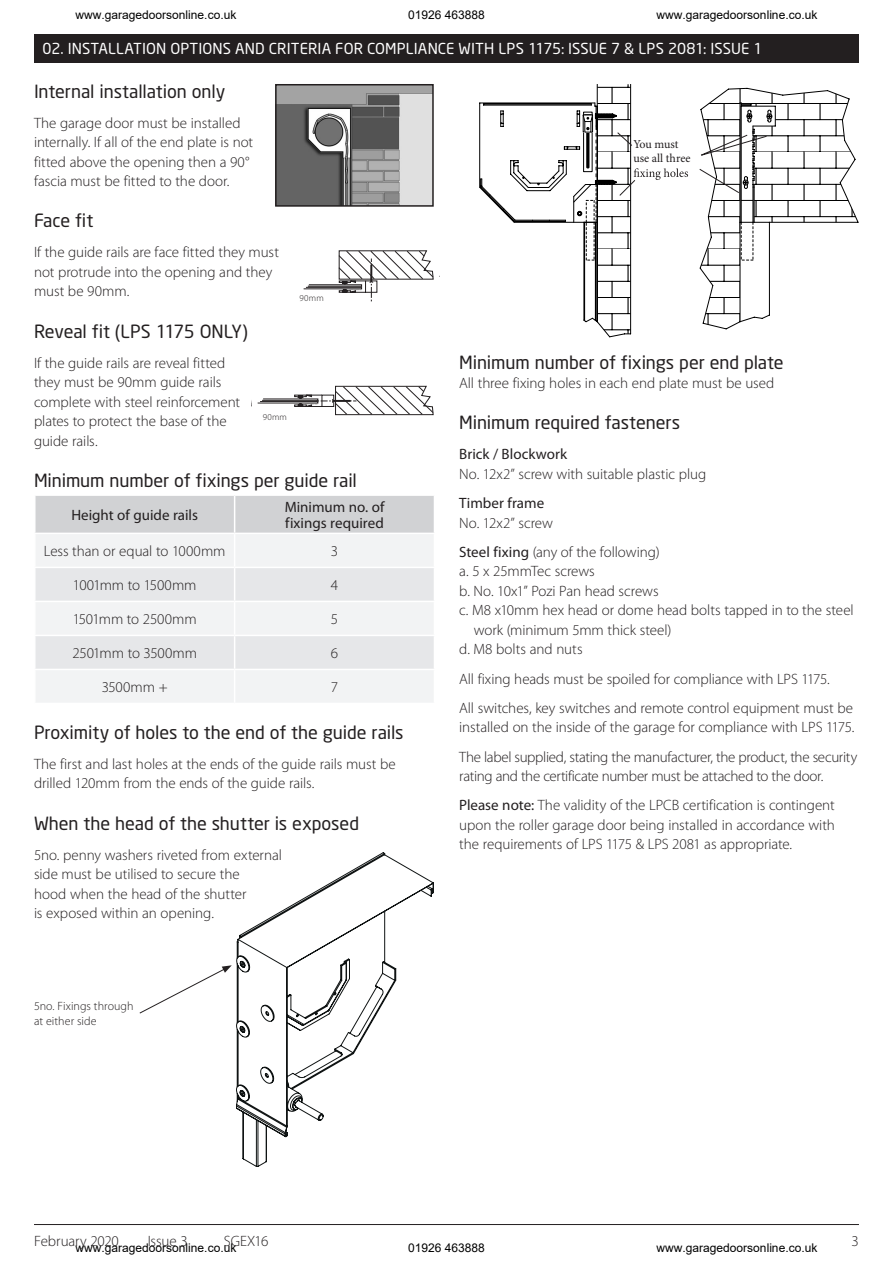
<style>
.page{position:relative;width:893px;height:1263px;background:#fff}
.page>*{position:absolute;margin:0;border:0;box-sizing:border-box;transform-origin:0 0}
.NEW_Subheading_NeoSa{font:18px "Neo Sans";letter-spacing:-.005em;color:#231f20}
.NEW_Main_Copy_10_on{font:300 15px/19.5px "Myriad Pro";letter-spacing:-.005em;color:#231f20}
.NEW_Black_Strip_Head{font:15px "Neo Sans";letter-spacing:.005em;color:#fff}
.NEW_Main_Copy_10_on-2{font:15px/16.5px "Myriad Pro";color:#231f20}
.t1{font:12.15px/14.5px "Minion Pro";color:#231f20}
.t2{font:12px "Arial";color:#000}
.NEW_8_on_10{font:300 12px/15px "Myriad Pro";letter-spacing:.005em;color:#231f20}
.NEW_6_on_8{font:300 9px "Myriad Pro";letter-spacing:.025em;color:#231f20}
.s1{font-family:"Myriad Pro"}
.s2{font-weight:400}
</style>
<div class="page">
<hr style="left:34px;top:1224px;width:825px;height:1px;background:#231f20">
<div style="left:34px;top:34px;width:825px;height:29px;background:#231f20"></div>
<svg style="left:257px;top:385px;width:177px;height:31px"></svg>
<svg style="left:303px;top:250px;width:131px;height:52px"></svg>
<img style="left:278px;top:87px;width:153px;height:117px">
<div style="left:275px;top:84px;width:159px;height:123px;border:2px solid #231f20"></div>
<svg style="left:597px;top:84px;width:261px;height:253px"></svg>
<svg style="left:479px;top:102px;width:297px;height:159px"></svg>
<div style="left:36px;top:496px;width:398px;height:37px;background:#d1d2d4"></div>
<div style="left:36px;top:534px;width:397px;height:168px;background:#f2f3f4"></div>
<svg style="left:36px;top:568px;width:398px;height:101px"></svg>
<hr style="left:234px;top:496px;width:1px;height:37px;background:#fff">
<hr style="left:234px;top:534px;width:1px;height:33px;background:#fff">
<hr style="left:34px;top:567px;width:201px;height:1px;background:#fff">
<hr style="left:235px;top:567px;width:200px;height:1px;background:#fff">
<hr style="left:234px;top:568px;width:1px;height:33px;background:#fff">
<hr style="left:34px;top:601px;width:201px;height:1px;background:#fff">
<hr style="left:235px;top:601px;width:200px;height:1px;background:#fff">
<hr style="left:234px;top:602px;width:1px;height:33px;background:#fff">
<hr style="left:34px;top:635px;width:201px;height:1px;background:#fff">
<hr style="left:235px;top:635px;width:200px;height:1px;background:#fff">
<hr style="left:234px;top:636px;width:1px;height:33px;background:#fff">
<hr style="left:34px;top:669px;width:201px;height:1px;background:#fff">
<hr style="left:235px;top:669px;width:200px;height:1px;background:#fff">
<hr style="left:234px;top:670px;width:1px;height:33px;background:#fff">
<svg style="left:236px;top:852px;width:198px;height:315px"></svg>
<svg style="left:139px;top:965px;width:93px;height:49px"></svg>
<p class="t2" style="left:76px;top:7px;width:162px">www.garagedoorsonline.co.uk</p>
<p class="t2" style="left:408px;top:7px;width:78px">01926 463888</p>
<p class="t2" style="left:657px;top:7px;width:162px">www.garagedoorsonline.co.uk</p>
<p class="NEW_Black_Strip_Head" style="left:43px;top:41px;width:721px">02. INSTALLATION OPTIONS AND CRITERIA FOR COMPLIANCE WITH LPS 1175<span class="s1">:</span> ISSUE 7 &amp; LPS 2081<span class="s1">:</span> ISSUE 1</p>
<p class="NEW_Subheading_NeoSa" style="left:34px;top:82px;width:193px">Internal installation only</p>
<p class="NEW_Main_Copy_10_on" style="left:34px;top:113px;width:221px">The garage door must be installed internally. If all of the end plate is not fitted above the opening then a 90° fascia must be fitted to the door.</p>
<p class="NEW_Subheading_NeoSa" style="left:34px;top:212px;width:61px">Face fit</p>
<p class="NEW_Main_Copy_10_on" style="left:34px;top:243px;width:246px">If the guide rails are face fitted they must not protrude into the opening and they must be 90mm.</p>
<p class="NEW_Subheading_NeoSa" style="left:34px;top:322px;width:216px">Reveal fit (LPS 1175 ONLY)</p>
<p class="NEW_Main_Copy_10_on" style="left:34px;top:353px;width:208px">If the guide rails are reveal fitted they must be 90mm guide rails complete with steel reinforcement plates to protect the base of the guide rails.</p>
<p class="NEW_Subheading_NeoSa" style="left:34px;top:471px;width:324px">Minimum number of fixings per guide rail</p>
<p class="t1" style="left:633px;top:137px;width:59px">You must use all three</p>
<p class="NEW_6_on_8" style="left:300px;top:293px;width:26px">90mm</p>
<p class="NEW_Subheading_NeoSa" style="left:459px;top:353px;width:326px">Minimum number of fixings per end plate</p>
<p class="NEW_Main_Copy_10_on" style="left:459px;top:374px;width:317px">All three fixing holes in each end plate must be used</p>
<p class="NEW_Subheading_NeoSa" style="left:459px;top:414px;width:222px">Minimum required fasteners</p>
<p class="NEW_Main_Copy_10_on" style="left:459px;top:445px;width:248px"><span class="s2">Brick / Blockwork<br></span>No. 12x2” screw with suitable plastic plug</p>
<p class="NEW_Main_Copy_10_on" style="left:459px;top:494px;width:95px"><span class="s2">Timber frame<br></span>No. 12x2” screw</p>
<p class="NEW_Main_Copy_10_on" style="left:459px;top:542px;width:202px"><span class="s2">Steel fixing</span> (any of the following)</p>
<p class="NEW_Main_Copy_10_on" style="left:459px;top:562px;width:137px">a. 5 x 25mmTec screws</p>
<p class="NEW_Main_Copy_10_on" style="left:459px;top:581px;width:201px">b. No. 10x1” Pozi Pan head screws</p>
<p class="NEW_Main_Copy_10_on" style="left:459px;top:601px;width:396px">c. M8 x10mm hex head or dome head bolts tapped in to the steel</p>
<p class="NEW_Main_Copy_10_on" style="left:474px;top:620px;width:199px">work (minimum 5mm thick steel)</p>
<p class="NEW_Main_Copy_10_on" style="left:459px;top:640px;width:125px">d. M8 bolts and nuts</p>
<p class="NEW_Main_Copy_10_on" style="left:459px;top:669px;width:372px">All fixing heads must be spoiled for compliance with LPS 1175.</p>
<p class="NEW_Main_Copy_10_on" style="left:459px;top:698px;width:397px">All switches, key switches and remote control equipment must be installed on the inside of the garage for compliance with LPS 1175.</p>
<p class="NEW_Main_Copy_10_on" style="left:459px;top:747px;width:400px">The label supplied, stating the manufacturer, the product, the security rating and the certificate number must be attached to the door.</p>
<p class="NEW_Main_Copy_10_on" style="left:459px;top:796px;width:377px;text-align:justify"><span class="s2">Please note:</span> The validity of the LPCB certification is contingent upon the roller garage door being installed in accordance with the requirements of LPS 1175 &amp; LPS 2081 as appropriate.</p>
<p class="NEW_6_on_8" style="left:263px;top:412px;width:26px">90mm</p>
<p class="NEW_Main_Copy_10_on-2" style="left:71px;top:507px;width:128px">Height of guide rails</p>
<p class="NEW_Main_Copy_10_on-2" style="left:285px;top:499px;width:101px">Minimum no. of fixings required</p>
<p class="NEW_Main_Copy_10_on" style="left:44px;top:541px;width:183px">Less than or equal to 1000mm</p>
<p class="NEW_Main_Copy_10_on" style="left:331px;top:541px;width:9px">3</p>
<p class="NEW_Main_Copy_10_on" style="left:73px;top:575px;width:125px">1001mm to 1500mm</p>
<p class="NEW_Main_Copy_10_on" style="left:331px;top:575px;width:9px">4</p>
<p class="NEW_Main_Copy_10_on" style="left:73px;top:609px;width:126px">1501mm to 2500mm</p>
<p class="NEW_Main_Copy_10_on" style="left:331px;top:609px;width:9px">5</p>
<p class="NEW_Main_Copy_10_on" style="left:72px;top:643px;width:126px">2501mm to 3500mm</p>
<p class="NEW_Main_Copy_10_on" style="left:331px;top:643px;width:9px">6</p>
<p class="NEW_Main_Copy_10_on" style="left:102px;top:678px;width:67px">3500mm +</p>
<p class="NEW_Main_Copy_10_on" style="left:331px;top:678px;width:9px">7</p>
<p class="NEW_Subheading_NeoSa" style="left:34px;top:723px;width:371px">Proximity of holes to the end of the guide rails</p>
<p class="NEW_Main_Copy_10_on" style="left:34px;top:754px;width:363px">The first and last holes at the ends of the guide rails must be drilled 120mm from the ends of the guide rails.</p>
<p class="NEW_Subheading_NeoSa" style="left:34px;top:814px;width:327px">When the head of the shutter is exposed</p>
<p class="NEW_Main_Copy_10_on" style="left:34px;top:845px;width:249px">5no. penny washers riveted from external side must be utilised to secure the<br>hood when the head of the shutter<br>is exposed within an opening.</p>
<p class="NEW_8_on_10" style="left:34px;top:999px;width:101px">5no. Fixings through at either side</p>
<p class="NEW_Main_Copy_10_on" style="left:34px;top:1231px;width:86px">February 2020</p>
<p class="NEW_Main_Copy_10_on" style="left:148px;top:1231px;width:42px">Issue 3</p>
<p class="NEW_Main_Copy_10_on" style="left:224px;top:1231px;width:46px">SGEX16</p>
<p class="NEW_Main_Copy_10_on" style="left:852px;top:1231px;width:9px">3</p>
<p class="t2" style="left:76px;top:1239px;width:162px">www.garagedoorsonline.co.uk</p>
<p class="t2" style="left:408px;top:1239px;width:78px">01926 463888</p>
<p class="t2" style="left:657px;top:1239px;width:162px">www.garagedoorsonline.co.uk</p>
</div>
